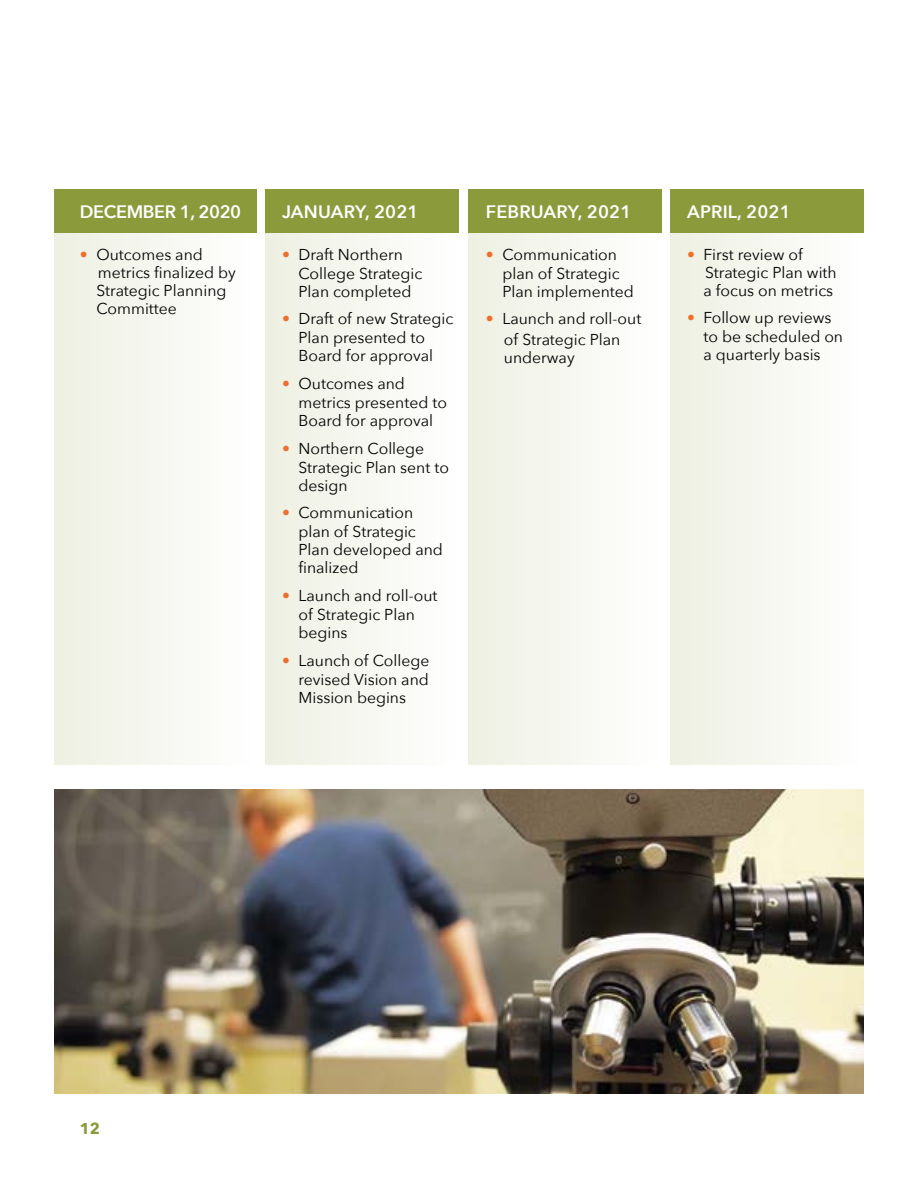
<style>
.page{position:relative;width:918px;height:1188px;background:#fff}
.page>*{position:absolute;margin:0;border:0;box-sizing:border-box;transform-origin:0 0}
.t1{font:600 18px "Avenir Next";letter-spacing:.01em;color:#fff}
.t2{font:600 18px "Avenir Next";letter-spacing:-.02em;color:#fff}
.t3{font:15.75px/18.5px "Avenir Next";color:#000}
.t4{font:700 15.75px "Avenir Next";color:#8b9b3c}
.s1{color:#ef6e2a}
</style>
<div class="page">
<img style="left:54px;top:789px;width:810px;height:305px">
<div style="left:54px;top:214px;width:202px;height:551px;background:linear-gradient(to right,#edf0e1,#fefefe)"></div>
<div style="left:54px;top:189px;width:202px;height:43px;background:#8b9b3c"></div>
<div style="left:265px;top:214px;width:194px;height:551px;background:linear-gradient(to right,#edefe1,#fefefe)"></div>
<div style="left:265px;top:189px;width:194px;height:43px;background:#8b9b3c"></div>
<div style="left:468px;top:214px;width:193px;height:551px;background:linear-gradient(to right,#edf0e1,#fefefe)"></div>
<div style="left:468px;top:189px;width:194px;height:43px;background:#8b9b3c"></div>
<div style="left:670px;top:214px;width:194px;height:551px;background:linear-gradient(to right,#edefe1,#fefefe)"></div>
<div style="left:670px;top:189px;width:194px;height:43px;background:#8b9b3c"></div>
<p class="t2" style="left:80px;top:196px;width:163px">DECEMBER 1, 2020</p>
<p class="t3" style="left:96px;top:245px;width:141px;line-height:18px;text-indent:-17px"><span class="s1">•</span> Outcomes and metrics finalized by<br>Strategic Planning<br>Committee</p>
<p class="t1" style="left:282px;top:196px;width:138px">JANUARY, 2021</p>
<p class="t3" style="left:299px;top:244px;width:125px;text-indent:-17px"><span class="s1">•</span> Draft Northern<br>College Strategic<br>Plan completed</p>
<p class="t3" style="left:299px;top:309px;width:156px;text-indent:-17px"><span class="s1">•</span> Draft of new Strategic<br>Plan presented to<br>Board for approval</p>
<p class="t3" style="left:299px;top:374px;width:150px;text-indent:-17px"><span class="s1">•</span> Outcomes and metrics presented to<br>Board for approval</p>
<p class="t3" style="left:299px;top:438px;width:152px;text-indent:-17px"><span class="s1">•</span> Northern College<br>Strategic Plan sent to design</p>
<p class="t3" style="left:299px;top:503px;width:146px;text-indent:-17px"><span class="s1">•</span> Communication plan of Strategic<br>Plan developed and finalized</p>
<p class="t3" style="left:299px;top:586px;width:141px;text-indent:-17px"><span class="s1">•</span> Launch and roll-out of Strategic Plan begins</p>
<p class="t3" style="left:299px;top:650px;width:133px;text-align:justify;text-indent:-17px"><span class="s1">•</span> Launch of College revised Vision and Mission begins</p>
<p class="t1" style="left:486px;top:196px;width:147px">FEBRUARY, 2021</p>
<p class="t3" style="left:502px;top:244px;width:133px;text-indent:-17px"><span class="s1">•</span> Communication plan of Strategic<br>Plan implemented</p>
<p class="t3" style="left:486px;top:308px;width:157px;line-height:21px;text-align:center"><span class="s1">•</span> Launch and roll-out of Strategic Plan</p>
<p class="t3" style="left:504px;top:348px;width:72px">underway</p>
<p class="t1" style="left:687px;top:196px;width:105px">APRIL, 2021</p>
<p class="t3" style="left:704px;top:245px;width:135px;line-height:18px;text-indent:-17px"><span class="s1">•</span> First review of<br>Strategic Plan with a focus on metrics</p>
<p class="t3" style="left:704px;top:308px;width:141px;text-indent:-17px"><span class="s1">•</span> Follow up reviews to be scheduled on a quarterly basis</p>
<p class="t4" style="left:80px;top:1114px;width:22px">12</p>
</div>
